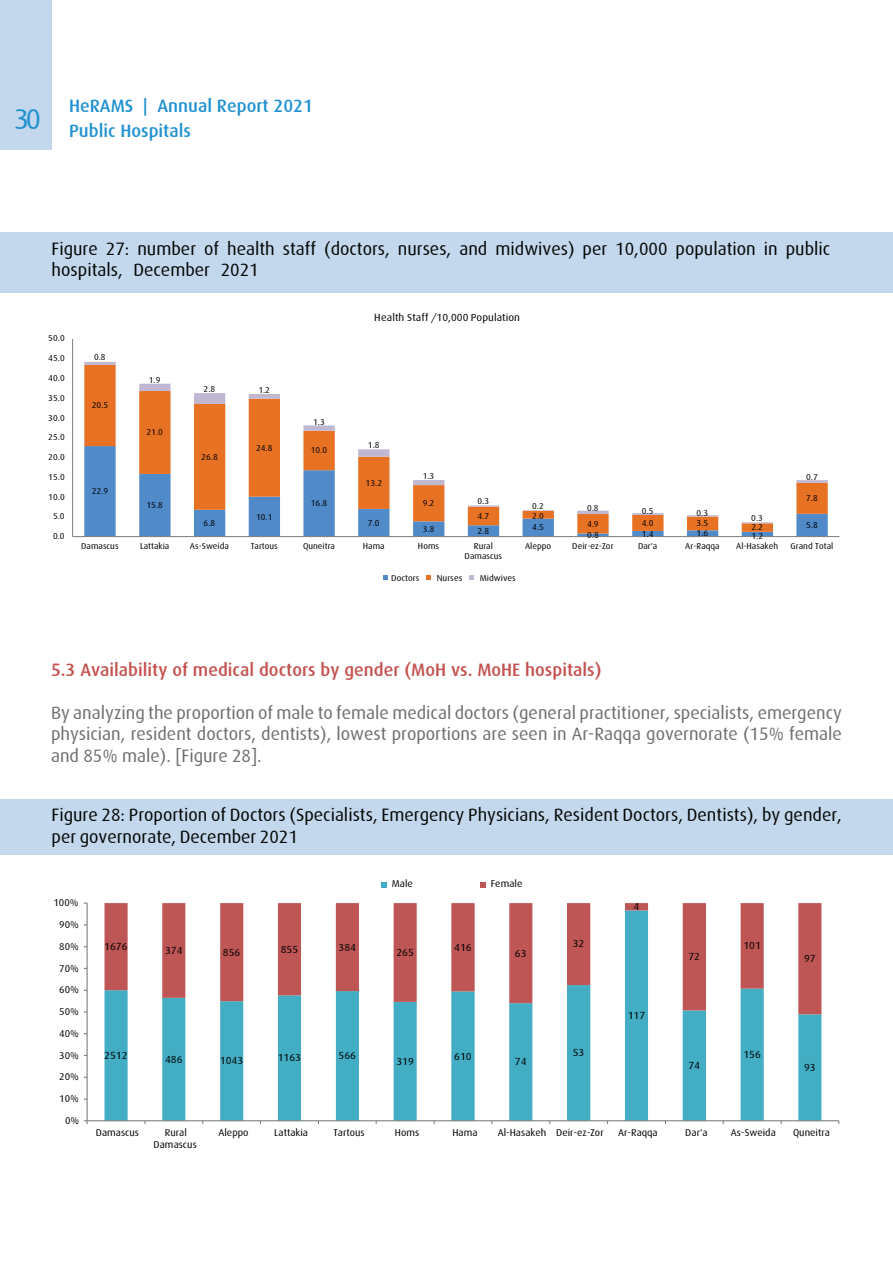
<style>
.page{position:relative;width:893px;height:1263px;background:#fff}
.page>*{position:absolute;margin:0;border:0;box-sizing:border-box;transform-origin:0 0}
.t1{font:28.8px "Dax";color:#2192d1}
.t2{font:18px/21.6px "Dax";color:#040503}
.t3{font:18px/21.6px "Dax";color:#6c6d70;text-align:justify}
.t4{font:500 18px "Dax";color:#c4524f}
.t5{font:500 18px "Dax";color:#2192d1}
.t6{font:10.35px "Dax";letter-spacing:.005em;color:#000001;scale:1.07 1}
.t7{font:10.35px "Dax";letter-spacing:.005em;color:#000001;scale:1.05 1}
.t8{font:9.9px "Dax";letter-spacing:.005em;color:#000001;scale:1.04 1}
.t9{font:8.7px "Dax";letter-spacing:.005em;color:#000001;scale:1.04 1}
.t10{font:8.55px "Dax";letter-spacing:.005em;color:#000001;scale:1.05 1}
</style>
<div class="page">
<div style="left:0;top:0;width:51px;height:150px;background:#c3d8ec"></div>
<div style="left:0;top:232px;width:893px;height:61px;background:#c3d8ec"></div>
<div style="left:0;top:799px;width:893px;height:56px;background:#c3d8ec"></div>
<svg style="left:105px;top:1014px;width:716px;height:106px"></svg>
<svg style="left:105px;top:903px;width:716px;height:111px"></svg>
<hr style="left:87px;top:903px;width:1px;height:218px;background:#7c7f80">
<hr style="left:87px;top:1120px;width:752px;height:1px;background:#7c7f80">
<svg style="left:84px;top:1120px;width:4px;height:4px"></svg>
<svg style="left:381px;top:883px;width:6px;height:5px"></svg>
<svg style="left:480px;top:883px;width:6px;height:5px"></svg>
<svg style="left:84px;top:533px;width:744px;height:3px;fill:#508ac8"></svg>
<svg style="left:84px;top:523px;width:744px;height:10px"></svg>
<svg style="left:84px;top:362px;width:744px;height:161px"></svg>
<hr style="left:72px;top:339px;width:1px;height:198px;background:#7c7f80">
<hr style="left:73px;top:536px;width:766px;height:1px;background:#7c7f80">
<svg style="left:383px;top:576px;width:5px;height:4px"></svg>
<svg style="left:426px;top:576px;width:5px;height:4px"></svg>
<svg style="left:469px;top:576px;width:5px;height:4px"></svg>
<h1 class="t1" style="left:14px;top:103px;width:29px">30</h1>
<h2 class="t5" style="left:69px;top:96px;width:66px">HeRAMS</h2>
<h2 class="t5" style="left:143px;top:96px;width:6px">|</h2>
<h2 class="t5" style="left:157px;top:96px;width:157px">Annual Report 2021</h2>
<h2 class="t5" style="left:69px;top:120px;width:123px">Public Hospitals</h2>
<h2 class="t2" style="left:221px;top:238px;width:611px;text-indent:-169px">Figure 27: number of health staff (doctors, nurses, and midwives) per 10,000 population in public<br>2021</h2>
<h2 class="t2" style="left:52px;top:260px;width:73px">hospitals,</h2>
<h2 class="t2" style="left:133px;top:260px;width:78px">December</h2>
<p class="t7" style="left:374px;top:312px;width:140px">Health Staff /10,000 Population</p>
<p class="t9" style="left:48px;top:334px;width:17px">50.0</p>
<p class="t9" style="left:48px;top:353px;width:17px">45.0</p>
<p class="t9" style="left:94px;top:352px;width:13px">0.8</p>
<p class="t9" style="left:48px;top:373px;width:17px">40.0</p>
<p class="t9" style="left:149px;top:375px;width:13px">1.9</p>
<p class="t9" style="left:48px;top:393px;width:17px">35.0</p>
<p class="t9" style="left:92px;top:400px;width:17px">20.5</p>
<p class="t9" style="left:204px;top:385px;width:13px">2.8</p>
<p class="t9" style="left:258px;top:385px;width:13px">1.2</p>
<p class="t9" style="left:48px;top:413px;width:17px">30.0</p>
<p class="t9" style="left:313px;top:417px;width:13px">1.3</p>
<p class="t9" style="left:48px;top:432px;width:17px">25.0</p>
<p class="t9" style="left:48px;top:452px;width:17px">20.0</p>
<p class="t9" style="left:147px;top:427px;width:17px">21.0</p>
<p class="t9" style="left:201px;top:452px;width:17px">26.8</p>
<p class="t9" style="left:256px;top:443px;width:17px">24.8</p>
<p class="t9" style="left:311px;top:445px;width:17px">10.0</p>
<p class="t9" style="left:368px;top:441px;width:13px">1.8</p>
<p class="t9" style="left:48px;top:472px;width:17px">15.0</p>
<p class="t9" style="left:366px;top:478px;width:17px">13.2</p>
<p class="t9" style="left:423px;top:471px;width:13px">1.3</p>
<p class="t9" style="left:806px;top:472px;width:13px">0.7</p>
<p class="t9" style="left:48px;top:492px;width:17px">10.0</p>
<p class="t9" style="left:53px;top:511px;width:13px">5.0</p>
<p class="t9" style="left:53px;top:531px;width:13px">0.0</p>
<p class="t9" style="left:92px;top:486px;width:17px">22.9</p>
<p class="t9" style="left:147px;top:500px;width:17px">15.8</p>
<p class="t9" style="left:204px;top:518px;width:13px">6.8</p>
<p class="t9" style="left:256px;top:512px;width:17px">10.1</p>
<p class="t9" style="left:311px;top:498px;width:17px">16.8</p>
<p class="t9" style="left:806px;top:493px;width:13px">7.8</p>
<p class="t9" style="left:477px;top:497px;width:13px">0.3</p>
<p class="t9" style="left:423px;top:498px;width:13px">9.2</p>
<p class="t9" style="left:532px;top:501px;width:13px">0.2</p>
<p class="t9" style="left:587px;top:503px;width:13px">0.8</p>
<p class="t9" style="left:642px;top:506px;width:13px">0.5</p>
<p class="t9" style="left:696px;top:508px;width:13px">0.3</p>
<p class="t9" style="left:477px;top:511px;width:13px">4.7</p>
<p class="t9" style="left:532px;top:511px;width:13px">2.0</p>
<p class="t9" style="left:751px;top:513px;width:13px">0.3</p>
<p class="t9" style="left:368px;top:518px;width:13px">7.0</p>
<p class="t9" style="left:806px;top:520px;width:13px">5.8</p>
<p class="t9" style="left:642px;top:518px;width:13px">4.0</p>
<p class="t9" style="left:697px;top:518px;width:13px">3.5</p>
<p class="t9" style="left:587px;top:519px;width:13px">4.9</p>
<p class="t9" style="left:751px;top:523px;width:13px">2.2</p>
<p class="t9" style="left:532px;top:523px;width:13px">4.5</p>
<p class="t9" style="left:423px;top:524px;width:13px">3.8</p>
<p class="t9" style="left:477px;top:526px;width:13px">2.8</p>
<p class="t9" style="left:697px;top:528px;width:13px">1.6</p>
<p class="t9" style="left:642px;top:529px;width:13px">1.4</p>
<p class="t9" style="left:587px;top:530px;width:13px">0.8</p>
<p class="t9" style="left:751px;top:531px;width:13px">1.2</p>
<p class="t9" style="left:81px;top:542px;width:38px">Damascus</p>
<p class="t9" style="left:140px;top:542px;width:30px">Lattakia</p>
<p class="t9" style="left:190px;top:542px;width:39px">As-Sweida</p>
<p class="t9" style="left:251px;top:542px;width:28px">Tartous</p>
<p class="t9" style="left:303px;top:542px;width:32px">Quneitra</p>
<p class="t9" style="left:363px;top:542px;width:23px">Hama</p>
<p class="t9" style="left:418px;top:542px;width:22px">Homs</p>
<p class="t9" style="left:474px;top:542px;width:20px">Rural</p>
<p class="t9" style="left:465px;top:551px;width:38px">Damascus</p>
<p class="t9" style="left:525px;top:542px;width:27px">Aleppo</p>
<p class="t9" style="left:572px;top:542px;width:41px">Deir-ez-Zor</p>
<p class="t9" style="left:638px;top:542px;width:20px">Dar a'</p>
<p class="t9" style="left:685px;top:542px;width:35px">Ar-Raqqa</p>
<p class="t9" style="left:736px;top:542px;width:42px">Al-Hasakeh</p>
<p class="t9" style="left:791px;top:542px;width:43px">Grand Total</p>
<p class="t10" style="left:391px;top:573px;width:28px">Doctors</p>
<p class="t10" style="left:437px;top:573px;width:26px">Nurses</p>
<p class="t10" style="left:480px;top:573px;width:36px">Midwives</p>
<h2 class="t4" style="left:51px;top:659px;width:552px">5.3 Availability of medical doctors by gender (MoH vs. MoHE hospitals(</h2>
<p class="t3" style="left:51px;top:702px;width:792px">By analyzing the proportion of male to female medical doctors (general practitioner, specialists, emergency physician, resident doctors, dentists ,) lowest proportions are seen in Ar-Raqqa governorate (15% female and 85% male [.) Figure 28 .[</p>
<h2 class="t2" style="left:52px;top:804px;width:792px">Figure 28: Proportion of Doctors (Specialists, Emergency Physicians, Resident Doctors, Dentists ,) by gender, per governorate, December 2021</h2>
<p class="t8" style="left:53px;top:897px;width:26px">100%</p>
<p class="t8" style="left:59px;top:919px;width:21px">90%</p>
<p class="t8" style="left:59px;top:941px;width:21px">80%</p>
<p class="t8" style="left:59px;top:963px;width:21px">70%</p>
<p class="t8" style="left:59px;top:984px;width:21px">60%</p>
<p class="t8" style="left:59px;top:1006px;width:21px">50%</p>
<p class="t8" style="left:59px;top:1028px;width:21px">40%</p>
<p class="t8" style="left:59px;top:1050px;width:21px">30%</p>
<p class="t8" style="left:59px;top:1071px;width:21px">20%</p>
<p class="t8" style="left:59px;top:1093px;width:21px">10%</p>
<p class="t8" style="left:65px;top:1115px;width:15px">0%</p>
<p class="t8" style="left:392px;top:878px;width:22px">Male</p>
<p class="t8" style="left:491px;top:878px;width:32px">Female</p>
<p class="t6" style="left:104px;top:941px;width:23px">1676</p>
<p class="t6" style="left:573px;top:938px;width:12px">32</p>
<p class="t6" style="left:339px;top:941px;width:18px">384</p>
<p class="t6" style="left:454px;top:941px;width:18px">416</p>
<p class="t6" style="left:281px;top:943px;width:18px">855</p>
<p class="t6" style="left:165px;top:944px;width:18px">374</p>
<p class="t6" style="left:223px;top:946px;width:18px">856</p>
<p class="t6" style="left:396px;top:946px;width:18px">265</p>
<p class="t6" style="left:515px;top:947px;width:12px">63</p>
<p class="t6" style="left:104px;top:1050px;width:23px">2512</p>
<p class="t6" style="left:573px;top:1047px;width:12px">53</p>
<p class="t6" style="left:339px;top:1050px;width:18px">566</p>
<p class="t6" style="left:454px;top:1050px;width:18px">610</p>
<p class="t6" style="left:278px;top:1052px;width:23px">1163</p>
<p class="t6" style="left:165px;top:1053px;width:18px">486</p>
<p class="t6" style="left:220px;top:1055px;width:23px">1043</p>
<p class="t6" style="left:396px;top:1055px;width:18px">319</p>
<p class="t6" style="left:515px;top:1056px;width:12px">74</p>
<p class="t6" style="left:634px;top:901px;width:7px">4</p>
<p class="t6" style="left:628px;top:1010px;width:18px">117</p>
<p class="t8" style="left:96px;top:1127px;width:43px">Damascus</p>
<p class="t8" style="left:165px;top:1127px;width:23px">Rural</p>
<p class="t8" style="left:154px;top:1139px;width:43px">Damascus</p>
<p class="t8" style="left:218px;top:1127px;width:31px">Aleppo</p>
<p class="t8" style="left:274px;top:1127px;width:34px">Lattakia</p>
<p class="t8" style="left:333px;top:1127px;width:31px">Tartous</p>
<p class="t8" style="left:395px;top:1127px;width:25px">Homs</p>
<p class="t8" style="left:452px;top:1127px;width:26px">Hama</p>
<p class="t8" style="left:498px;top:1127px;width:48px">Al-Hasakeh</p>
<p class="t8" style="left:556px;top:1127px;width:47px">Deir-ez-Zor</p>
<p class="t8" style="left:618px;top:1127px;width:40px">Ar-Raqqa</p>
<p class="t6" style="left:688px;top:951px;width:12px">72</p>
<p class="t6" style="left:743px;top:940px;width:18px">101</p>
<p class="t6" style="left:804px;top:953px;width:12px">97</p>
<p class="t6" style="left:688px;top:1060px;width:12px">74</p>
<p class="t8" style="left:685px;top:1127px;width:23px">Dar a'</p>
<p class="t6" style="left:743px;top:1049px;width:18px">156</p>
<p class="t6" style="left:804px;top:1062px;width:12px">93</p>
<p class="t8" style="left:731px;top:1127px;width:45px">As-Sweida</p>
<p class="t8" style="left:793px;top:1127px;width:37px">Quneitra</p>
</div>
